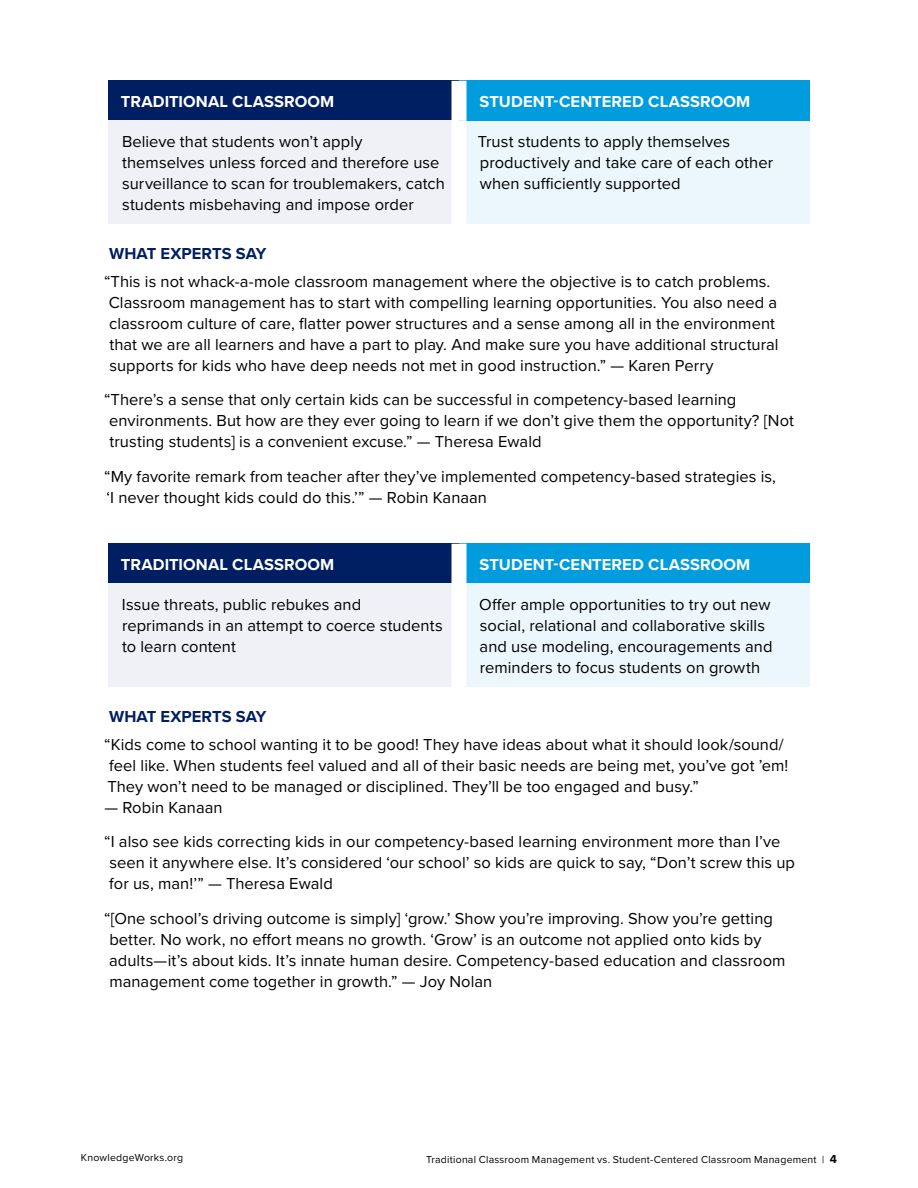
<style>
.page{position:relative;width:918px;height:1188px;background:#fff}
.page>*{position:absolute;margin:0;border:0;box-sizing:border-box;transform-origin:0 0}
.t1{font:16.5px/21px "Proxima Nova";letter-spacing:.005em;color:#000}
.t2{font:700 16.5px "Proxima Nova";letter-spacing:.005em;color:#fff}
.t3{font:700 16.5px "Proxima Nova";color:#001e62}
.t4{font:10.5px "Proxima Nova";letter-spacing:.02em;color:#000}
.s1{font-weight:700;font-size:12px}
</style>
<div class="page">
<div style="left:108px;top:81px;width:351px;height:40px;background:#001e62"></div>
<div style="left:108px;top:121px;width:351px;height:103px;background:#f0f1f6"></div>
<div style="left:459px;top:121px;width:351px;height:103px;background:#ebf7fc"></div>
<div style="left:452px;top:121px;width:14px;height:103px;background:#fff"></div>
<div style="left:108px;top:544px;width:351px;height:40px;background:#001e62"></div>
<div style="left:459px;top:544px;width:351px;height:40px;background:#009cde"></div>
<div style="left:108px;top:584px;width:351px;height:103px;background:#f0f1f6"></div>
<div style="left:459px;top:584px;width:351px;height:103px;background:#ebf7fc"></div>
<div style="left:452px;top:584px;width:14px;height:103px;background:#fff"></div>
<div style="left:459px;top:81px;width:351px;height:40px;background:#009cde"></div>
<div style="left:452px;top:81px;width:14px;height:40px;background:#fff"></div>
<div style="left:452px;top:544px;width:14px;height:40px;background:#fff"></div>
<p class="t2" style="left:121px;top:90px;width:215px">TRADITIONAL CLASSROOM</p>
<p class="t1" style="left:122px;top:131px;width:324px">Believe that students won’t apply themselves unless forced and therefore use surveillance to scan for troublemakers, catch students misbehaving and impose order</p>
<p class="t2" style="left:480px;top:90px;width:272px">STUDENT-CENTERED CLASSROOM</p>
<p class="t1" style="left:478px;top:131px;width:297px">Trust students to apply themselves productively and take care of each other when sufficiently supported</p>
<h3 class="t3" style="left:109px;top:241px;width:159px">WHAT EXPERTS SAY</h3>
<p class="t1" style="left:104px;top:270px;width:676px">“This is not whack-a-mole classroom management where the objective is to catch problems.<br>Classroom management has to start with compelling learning opportunities. You also need a classroom culture of care, flatter power structures and a sense among all in the environment that we are all learners and have a part to play. And make sure you have additional structural supports for kids who have deep needs not met in good instruction.” — Karen Perry</p>
<p class="t1" style="left:109px;top:389px;width:686px;text-indent:-5px">“There’s a sense that only certain kids can be successful in competency-based learning environments. But how are they ever going to learn if we don’t give them the opportunity? [Not trusting students] is a convenient excuse.” — Theresa Ewald</p>
<p class="t1" style="left:104px;top:465px;width:674px">“My favorite remark from teacher after they’ve implemented competency-based strategies is, ‘I never thought kids could do this.’” — Robin Kanaan</p>
<p class="t2" style="left:121px;top:552px;width:215px">TRADITIONAL CLASSROOM</p>
<p class="t1" style="left:122px;top:594px;width:322px">Issue threats, public rebukes and reprimands in an attempt to coerce students to learn content</p>
<p class="t2" style="left:480px;top:552px;width:272px">STUDENT-CENTERED CLASSROOM</p>
<p class="t1" style="left:479px;top:594px;width:295px">Offer ample opportunities to try out new social, relational and collaborative skills and use modeling, encouragements and reminders to focus students on growth</p>
<h3 class="t3" style="left:109px;top:704px;width:159px">WHAT EXPERTS SAY</h3>
<p class="t1" style="left:104px;top:733px;width:686px">“Kids come to school wanting it to be good! They have ideas about what it should look/sound/ feel like. When students feel valued and all of their basic needs are being met, you’ve got ’em!<br>They won’t need to be managed or disciplined. They’ll be too engaged and busy.”</p>
<p class="t1" style="left:104px;top:796px;width:120px">— Robin Kanaan</p>
<p class="t1" style="left:109px;top:831px;width:687px;text-indent:-5px">“I also see kids correcting kids in our competency-based learning environment more than I’ve seen it anywhere else. It’s considered ‘our school’ so kids are quick to say, “Don’t screw this up for us, man!’” — Theresa Ewald</p>
<p class="t1" style="left:109px;top:907px;width:678px;text-indent:-5px">“[One school’s driving outcome is simply] ‘grow.’ Show you’re improving. Show you’re getting better. No work, no effort means no growth. ‘Grow’ is an outcome not applied onto kids by adults—it’s about kids. It’s innate human desire. Competency-based education and classroom management come together in growth.” — Joy Nolan</p>
<p class="t4" style="left:81px;top:1150px;width:104px">KnowledgeWorks.org</p>
<p class="t4" style="left:426px;top:1151px;width:412px">Traditional Classroom Management vs. Student-Centered Classroom Management | <span class="s1">4</span></p>
</div>
